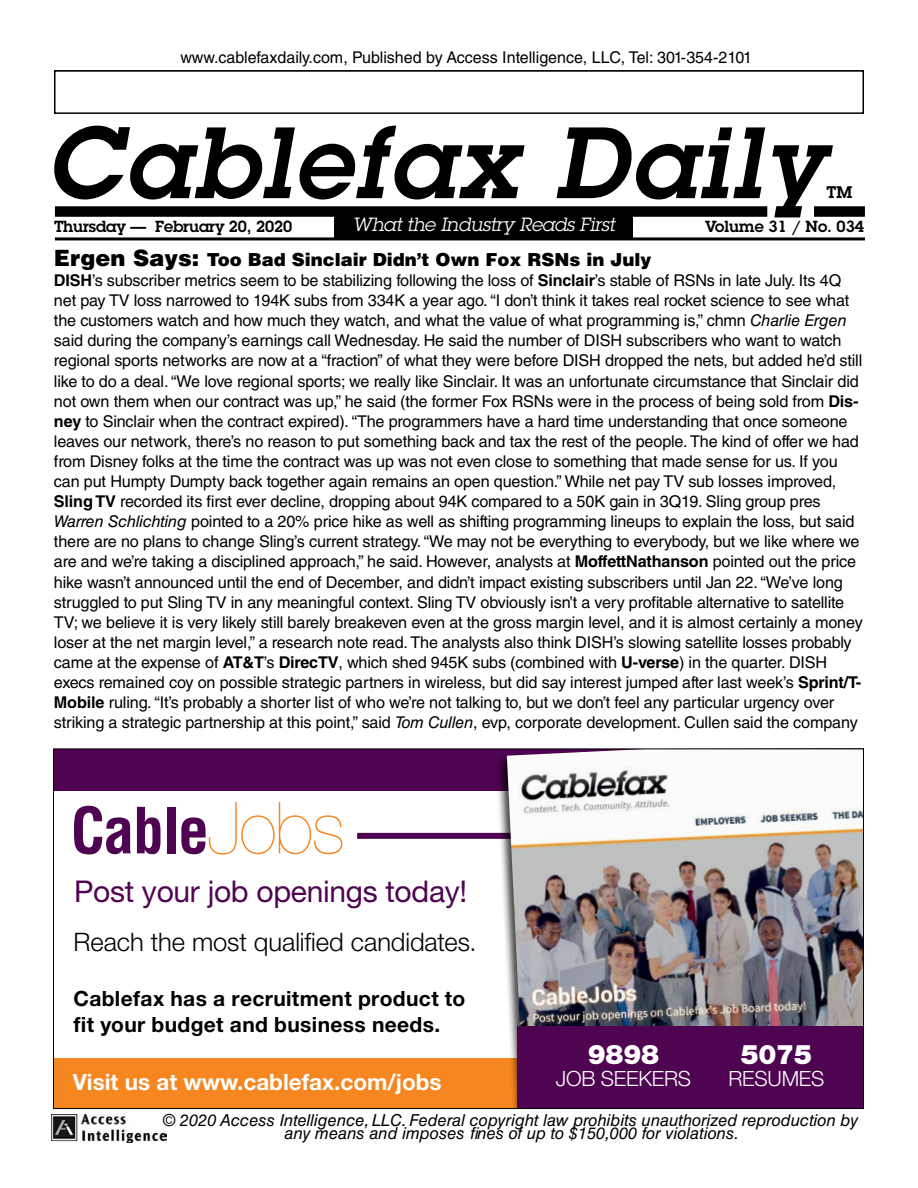
<style>
.page{position:relative;width:918px;height:1188px;background:#fff}
.page>*{position:absolute;margin:0;border:0;box-sizing:border-box;transform-origin:0 0}
.t1{font:italic 600 99px "Lubalin Graph Std";letter-spacing:.03em;color:#000}
.t2{font:30px "Helvetica Neue LT Std";letter-spacing:-.01em;color:#4f0451}
.t3{font:900 27px "Helvetica Neue LT Std";letter-spacing:-.01em;color:#fff}
.t4{font:300 25.5px "Helvetica Neue LT Std";letter-spacing:-.005em;color:#000}
.t5{font:700 22.5px "Helvetica Neue LT Std";color:#fff}
.t6{font:700 21px/25.5px "Helvetica Neue LT Std";letter-spacing:.015em;color:#000}
.t7{font:300 21px "Helvetica Neue LT Std";letter-spacing:-.01em;color:#fff}
.t8{font:italic 18.75px "Lubalin Graph Std";letter-spacing:-.01em;color:#fff}
.t9{font:900 18px "Helvetica LT Std";color:#000}
.t10{font:italic 16.5px/13.5px "Helvetica LT Std";color:#000;text-align:center}
.t11{font:600 16.5px "Lubalin Graph Std";color:#000}
.t12{font:16.2px/20.1px "Helvetica LT Std";letter-spacing:-.01em;color:#000}
.t13{font:600 15.75px "Lubalin Graph Std";letter-spacing:-.01em;color:#000}
.s1{font-size:22.5px}
.s2{font-weight:700}
.s3{font-style:italic}
</style>
<div class="page">
<div style="left:55px;top:206px;width:712px;height:11px;background:#000"></div>
<div style="left:814px;top:206px;width:51px;height:11px;background:#000"></div>
<div style="left:334px;top:212px;width:299px;height:26px;background:#000"></div>
<hr style="left:55px;top:237px;width:810px;height:3px;background:#000">
<img style="left:52px;top:1114px;width:115px;height:29px">
<div style="left:54px;top:70px;width:810px;height:44px;border:2px solid #000"></div>
<div style="left:357px;top:833px;width:503px;height:6px;background:#4f0451"></div>
<svg style="left:74px;top:806px;width:57px;height:48px"></svg>
<svg style="left:137px;top:807px;width:23px;height:47px"></svg>
<div style="left:167px;top:807px;width:8px;height:46px;background:#4f0451"></div>
<svg style="left:181px;top:802px;width:161px;height:53px"></svg>
<div style="left:53px;top:1058px;width:810px;height:51px;background:#f6861f"></div>
<div style="left:53px;top:749px;width:810px;height:41px;background:#4f0451"></div>
<div style="left:496px;top:749px;width:367px;height:360px;background:#000;opacity:.75"></div>
<img style="left:507px;top:751px;width:355px;height:356px">
<div style="left:517px;top:1027px;width:346px;height:82px;background:#4f0451"></div>
<p class="t12" style="left:180px;top:47px;width:573px">www.cablefaxdaily.com, Published by Access Intelligence, LLC, Tel: 301-354-2101</p>
<h1 class="t1" style="left:46px;top:97px;width:779px">Cablefax Daily</h1>
<p class="t11" style="left:827px;top:181px;width:27px">TM</p>
<p class="t8" style="left:352px;top:213px;width:264px">What the Industry Reads First</p>
<p class="t13" style="left:54px;top:216px;width:240px">Thursday — February 20, 2020</p>
<p class="t13" style="left:705px;top:216px;width:160px">Volume 31 / No. 034</p>
<p class="t9" style="left:54px;top:248px;width:599px"><span class="s1">Ergen Says:</span> Too Bad Sinclair Didn’t Own Fox RSNs in July</p>
<p class="t12" style="left:54px;top:270px;width:810px"><span class="s2">DISH</span>’s subscriber metrics seem to be stabilizing following the loss of <span class="s2">Sinclair</span>’s stable of RSNs in late July. Its 4Q net pay TV loss narrowed to 194K subs from 334K a year ago. “I don’t think it takes real rocket science to see what the customers watch and how much they watch, and what the value of what programming is,” chmn <span class="s3">Charlie Ergen </span>said during the company’s earnings call Wednesday. He said the number of DISH subscribers who want to watch regional sports networks are now at a “fraction” of what they were before DISH dropped the nets, but added he’d still like to do a deal. “We love regional sports; we really like Sinclair. It was an unfortunate circumstance that Sinclair did not own them when our contract was up,” he said (the former Fox RSNs were in the process of being sold from <span class="s2">Dis&shy;ney</span> to Sinclair when the contract expired). “The programmers have a hard time understanding that once someone leaves our network, there’s no reason to put something back and tax the rest of the people. The kind of offer we had from Disney folks at the time the contract was up was not even close to something that made sense for us. If you can put Humpty Dumpty back together again remains an open question.” While net pay TV sub losses improved, <span class="s2">Sling TV</span> recorded its first ever decline, dropping about 94K compared to a 50K gain in 3Q19. Sling group pres <span class="s3">Warren Schlichting</span> pointed to a 20% price hike as well as shifting programming lineups to explain the loss, but said there are no plans to change Sling’s current strategy. “We may not be everything to everybody, but we like where we are and we’re taking a disciplined approach,” he said. However, analysts at <span class="s2">MoffettNathanson</span> pointed out the price hike wasn’t announced until the end of December, and didn’t impact existing subscribers until Jan 22. “We’ve long struggled to put Sling TV in any meaningful context. Sling TV obviously isn’t a very profitable alternative to satellite TV; we believe it is very likely still barely breakeven even at the gross margin level, and it is almost certainly a money loser at the net margin level,” a research note read. The analysts also think DISH’s slowing satellite losses probably came at the expense of <span class="s2">AT&amp;T</span>’s <span class="s2">DirecTV</span>, which shed 945K subs (combined with <span class="s2">U-verse</span>) in the quarter. DISH execs remained coy on possible strategic partners in wireless, but did say interest jumped after last week’s <span class="s2">Sprint/T-Mobile</span> ruling. “It’s probably a shorter list of who we’re not talking to, but we don’t feel any particular urgency over striking a strategic partnership at this point,” said <span class="s3">Tom Cullen</span>, evp, corporate development. Cullen said the company</p>
<h2 class="t2" style="left:74px;top:873px;width:395px">Post your job openings today!</h2>
<h3 class="t4" style="left:74px;top:927px;width:405px">Reach the most qualified candidates.</h3>
<p class="t6" style="left:74px;top:986px;width:393px">Cablefax has a recruitment product to fit your budget and business needs.</p>
<h3 class="t5" style="left:73px;top:1068px;width:371px">Visit us at www.cablefax.com/jobs</h3>
<h3 class="t3" style="left:588px;top:1038px;width:73px">9898</h3>
<p class="t7" style="left:556px;top:1066px;width:137px">JOB SEEKERS</p>
<p class="t10" style="left:163px;top:1113px;width:697px">© 2020 Access Intelligence, LLC. Federal copyright law prohibits unauthorized reproduction by any means and imposes fines of up to $150,000 for violations.</p>
<h3 class="t3" style="left:741px;top:1038px;width:73px">5075</h3>
<p class="t7" style="left:728px;top:1066px;width:97px">RESUMES</p>
</div>
